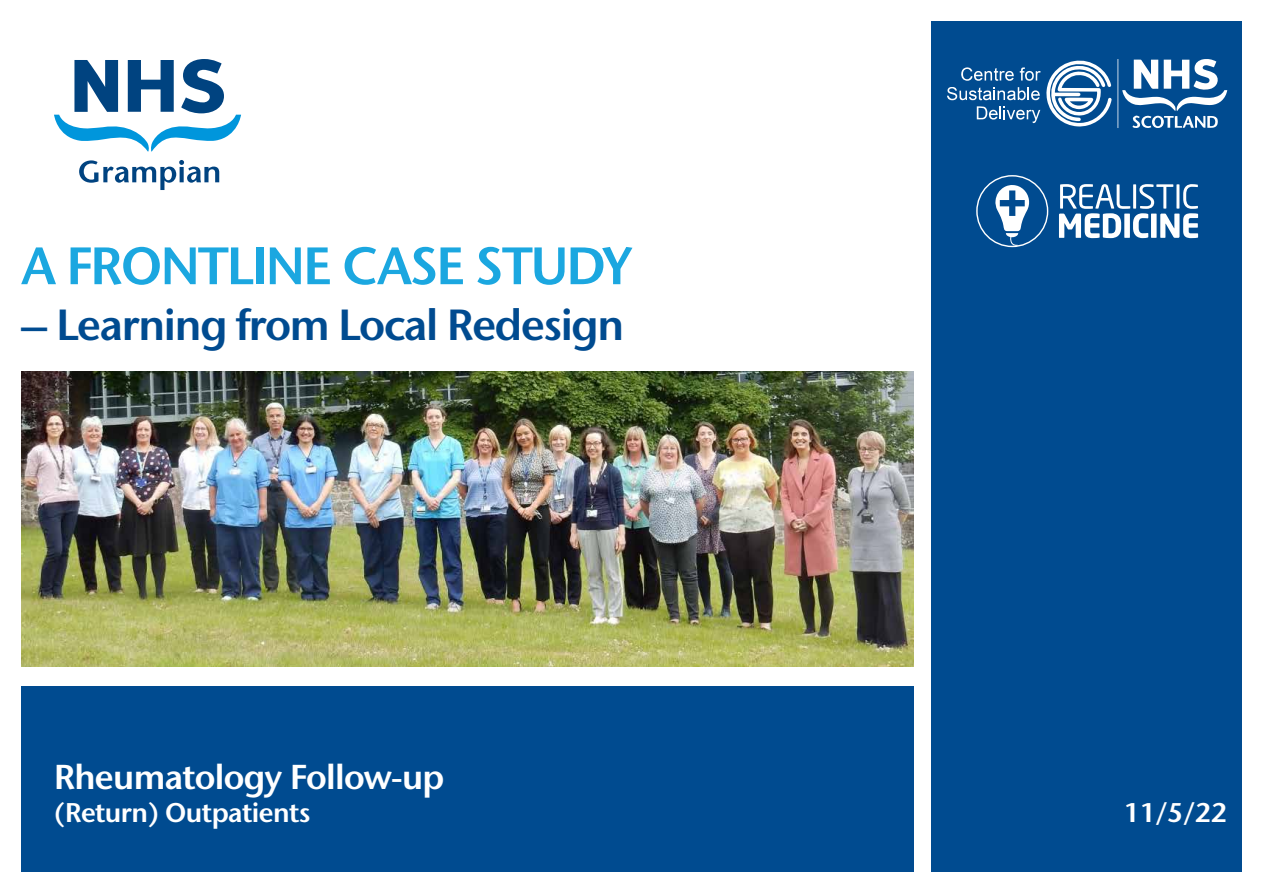
<style>
.page{position:relative;width:1263px;height:893px;background:#fff}
.page>*{position:absolute;margin:0;border:0;box-sizing:border-box;transform-origin:0 0}
.t1{font:600 52.5px "Stone Sans IIITC Pro";letter-spacing:-.03em;color:#1ba7e0}
.t2{font:600 43.5px "Stone Sans IIITC Pro";letter-spacing:-.03em;color:#004b90}
.t3{font:600 34.5px "Stone Sans IIITC Pro";letter-spacing:-.02em;color:#fff}
.t4{font:600 27px "Stone Sans IIITC Pro";letter-spacing:-.02em;color:#fff}
</style>
<div class="page">
<img style="left:21px;top:371px;width:892px;height:295px">
<div style="left:931px;top:21px;width:311px;height:851px;background:#004b90"></div>
<div style="left:21px;top:686px;width:892px;height:186px;background:#004b90"></div>
<svg style="left:947px;top:59px;width:280px;height:69px"></svg>
<svg style="left:1059px;top:184px;width:139px;height:54px"></svg>
<div style="left:976px;top:175px;width:72px;height:72px;border:1px solid #fff;border-radius:50%"></div>
<svg style="left:995px;top:185px;width:34px;height:61px"></svg>
<svg style="left:54px;top:59px;width:187px;height:92px"></svg>
<svg style="left:79px;top:160px;width:140px;height:30px"></svg>
<p class="t1" style="left:21px;top:232px;width:612px">A FRONTLINE CASE STUDY</p>
<p class="t2" style="left:21px;top:297px;width:604px">– Learning from Local Redesign</p>
<p class="t3" style="left:54px;top:755px;width:392px">Rheumatology Follow-up</p>
<p class="t4" style="left:54px;top:795px;width:258px">(Return) Outpatients</p>
<p class="t4" style="left:1124px;top:795px;width:105px">11/5/22</p>
</div>
